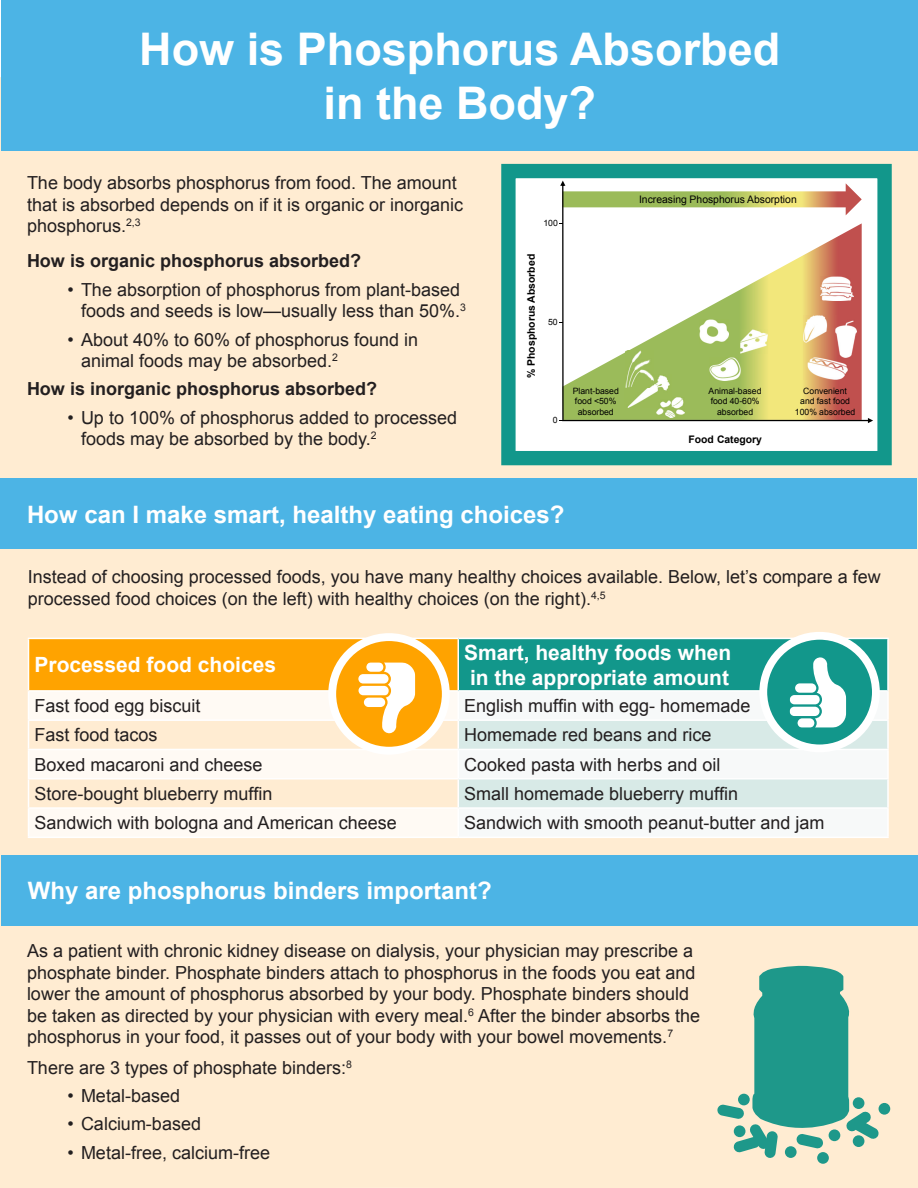
<style>
.page{position:relative;width:918px;height:1188px;background:#fff}
.page>*{position:absolute;margin:0;border:0;box-sizing:border-box;transform-origin:0 0}
.t1{font:700 45px/54px "Arial";color:#fff;text-align:center}
.t2{font:700 24px "Arial";color:#fff}
.t3{font:700 21px/25.2px "Arial";color:#fff}
.t4{font:18px/21.6px "Arial";color:#231f20}
.t5{font:700 18px "Arial";color:#231f20}
.t6{font:700 10.35px "Arial";color:#000}
.t7{font:10.35px "Arial";color:#000}
.t8{font:8.7px/10.4px "Arial";color:#000;text-align:center}
</style>
<div class="page">
<div style="left:0;top:77px;width:918px;height:1111px;background:#ffecd2"></div>
<div style="left:2px;top:0;width:916px;height:151px;background:#4cb4e5"></div>
<div style="left:28px;top:638px;width:430px;height:53px;background:#ffa300"></div>
<div style="left:458px;top:638px;width:430px;height:53px;background:#12978b"></div>
<hr style="left:458px;top:639px;width:1px;height:51px;background:#fff">
<hr style="left:458px;top:690px;width:431px;height:2px;background:#fff">
<hr style="left:458px;top:719px;width:431px;height:2px;background:#fff">
<hr style="left:458px;top:749px;width:431px;height:1px;background:#fff">
<hr style="left:458px;top:778px;width:431px;height:2px;background:#fff">
<hr style="left:458px;top:807px;width:431px;height:2px;background:#fff">
<hr style="left:28px;top:638px;width:430px;height:1px;background:#fff">
<hr style="left:28px;top:639px;width:1px;height:51px;background:#fff">
<hr style="left:458px;top:638px;width:431px;height:1px;background:#fff">
<hr style="left:887px;top:639px;width:2px;height:51px;background:#fff">
<hr style="left:887px;top:692px;width:2px;height:27px;background:#fff">
<hr style="left:887px;top:721px;width:2px;height:28px;background:#fff">
<hr style="left:887px;top:750px;width:2px;height:28px;background:#fff">
<hr style="left:887px;top:780px;width:2px;height:27px;background:#fff">
<hr style="left:887px;top:809px;width:2px;height:28px;background:#fff">
<hr style="left:28px;top:837px;width:430px;height:1px;background:#fff">
<hr style="left:458px;top:837px;width:431px;height:1px;background:#fff">
<div style="left:1px;top:478px;width:916px;height:71px;background:#4cb4e5"></div>
<svg style="left:763px;top:636px;width:113px;height:112px"></svg>
<div style="left:759px;top:632px;width:121px;height:120px;border:8px solid #fff;border-radius:50%"></div>
<svg style="left:332px;top:637px;width:114px;height:114px"></svg>
<svg style="left:28px;top:657px;width:860px;height:180px"></svg>
<div style="left:366px;top:662px;width:17px;height:10px;background:#fff;border-radius:5px"></div>
<div style="left:358px;top:674px;width:31px;height:10px;background:#fff;border-radius:5px"></div>
<div style="left:359px;top:686px;width:30px;height:9px;background:#fff;border-radius:5px"></div>
<div style="left:364px;top:698px;width:21px;height:9px;background:#fff;border-radius:5px"></div>
<div style="left:328px;top:633px;width:122px;height:122px;border:8px solid #fff;border-radius:50%"></div>
<div style="left:2px;top:855px;width:916px;height:71px;background:#4cb4e5"></div>
<div style="left:817px;top:1152px;width:12px;height:12px;background:#1e988a;border-radius:50%"></div>
<svg style="left:717px;top:966px;width:162px;height:192px"></svg>
<div style="left:738px;top:1094px;width:12px;height:11px;background:#1e988a;border-radius:50%"></div>
<div style="left:879px;top:1103px;width:11px;height:12px;background:#1e988a;border-radius:50%"></div>
<div style="left:853px;top:1097px;width:11px;height:12px;background:#1e988a;border-radius:50%"></div>
<div style="left:508px;top:171px;width:377px;height:287px;background:#fff"></div>
<svg style="left:559px;top:181px;width:314px;height:242px"></svg>
<img style="left:657px;top:398px;width:28px;height:20px">
<img style="left:625px;top:351px;width:28px;height:36px">
<img style="left:740px;top:329px;width:27px;height:25px">
<img style="left:700px;top:319px;width:29px;height:25px">
<img style="left:804px;top:316px;width:52px;height:64px">
<div style="left:501px;top:164px;width:391px;height:301px;border:14px solid #12978b"></div>
<p class="t1" style="left:139px;top:23px;width:642px">How is Phosphorus Absorbed in the Body?</p>
<p class="t4" style="left:27px;top:172px;width:438px">The body absorbs phosphorus from food. The amount that is absorbed depends on if it is organic or inorganic phosphorus.<sup>2,3</sup></p>
<p class="t5" style="left:27px;top:249px;width:336px">How is organic phosphorus absorbed?</p>
<p class="t4" style="left:81px;top:279px;width:387px;text-indent:-14px">• The absorption of phosphorus from plant-based foods and seeds is low—usually less than 50%.<sup>3</sup></p>
<p class="t4" style="left:81px;top:329px;width:339px;text-indent:-14px">• About 40% to 60% of phosphorus found in animal foods may be absorbed.<sup>2</sup></p>
<p class="t5" style="left:27px;top:377px;width:352px">How is inorganic phosphorus absorbed?</p>
<p class="t4" style="left:81px;top:407px;width:378px;text-indent:-14px">• Up to 100% of phosphorus added to processed foods may be absorbed by the body.<sup>2</sup></p>
<p class="t8" style="left:543px;top:218px;width:16px">100</p>
<p class="t6" style="left:524px;top:378px;width:125px;rotate:-90deg">% Phosphorus Absorbed</p>
<p class="t8" style="left:548px;top:317px;width:11px">50</p>
<p class="t8" style="left:553px;top:415px;width:6px">0</p>
<p class="t7" style="left:639px;top:193px;width:159px">Increasing Phosphorus Absorption</p>
<p class="t8" style="left:573px;top:386px;width:48px">Plant-based food &lt;50% absorbed</p>
<p class="t8" style="left:709px;top:386px;width:54px">Animal-based food 40-60% absorbed</p>
<p class="t8" style="left:795px;top:386px;width:62px">Convenient<br>and fast food<br>100% absorbed</p>
<p class="t6" style="left:689px;top:432px;width:75px">Food Category</p>
<p class="t2" style="left:27px;top:498px;width:539px">How can I make smart, healthy eating choices?</p>
<p class="t4" style="left:28px;top:566px;width:855px">Instead of choosing processed foods, you have many healthy choices available. Below, let’s compare a few processed food choices (on the left) with healthy choices (on the right).<sup>4,5</sup></p>
<p class="t3" style="left:34px;top:653px;width:243px">Processed food choices</p>
<p class="t3" style="left:464px;top:640px;width:269px">Smart, healthy foods when in the appropriate amount</p>
<p class="t4" style="left:34px;top:695px;width:168px">Fast food egg biscuit</p>
<p class="t4" style="left:464px;top:695px;width:288px">English muffin with egg- homemade</p>
<p class="t4" style="left:34px;top:724px;width:125px">Fast food tacos</p>
<p class="t4" style="left:464px;top:724px;width:249px">Homemade red beans and rice</p>
<p class="t4" style="left:34px;top:754px;width:230px">Boxed macaroni and cheese</p>
<p class="t4" style="left:464px;top:754px;width:258px">Cooked pasta with herbs and oil</p>
<p class="t4" style="left:34px;top:783px;width:240px">Store-bought blueberry muffin</p>
<p class="t4" style="left:464px;top:783px;width:276px">Small homemade blueberry muffin</p>
<p class="t4" style="left:34px;top:812px;width:364px">Sandwich with bologna and American cheese</p>
<p class="t4" style="left:464px;top:812px;width:362px">Sandwich with smooth peanut-butter and jam</p>
<p class="t2" style="left:28px;top:875px;width:466px">Why are phosphorus binders important?</p>
<p class="t4" style="left:27px;top:940px;width:675px">As a patient with chronic kidney disease on dialysis, your physician may prescribe a phosphate binder. Phosphate binders attach to phosphorus in the foods you eat and lower the amount of phosphorus absorbed by your body. Phosphate binders should be taken as directed by your physician with every meal.<sup>6</sup> After the binder absorbs the phosphorus in your food, it passes out of your body with your bowel movements.<sup>7</sup></p>
<p class="t4" style="left:27px;top:1057px;width:327px">There are 3 types of phosphate binders:<sup>8</sup></p>
<p class="t4" style="left:68px;top:1085px;width:114px">• Metal-based</p>
<p class="t4" style="left:68px;top:1113px;width:135px">• Calcium-based</p>
<p class="t4" style="left:68px;top:1142px;width:204px">• Metal-free, calcium-free</p>
</div>
